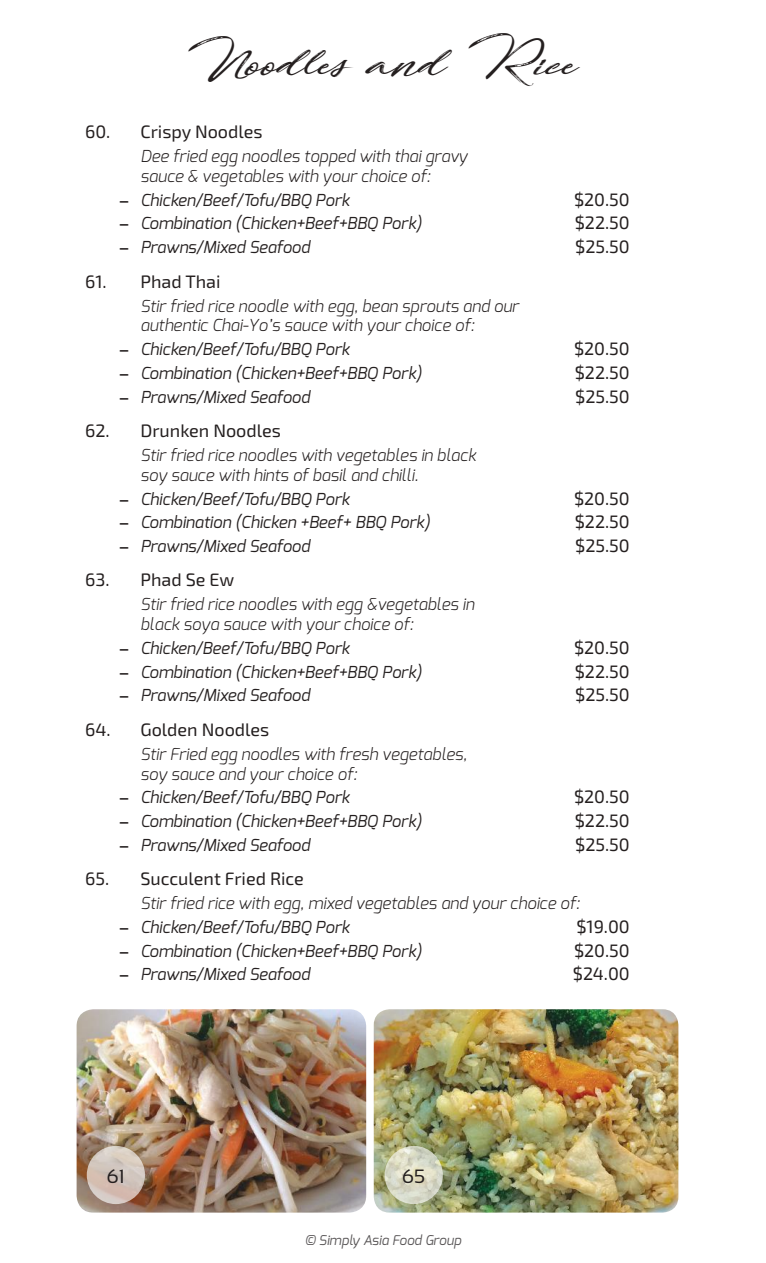
<style>
.page{position:relative;width:766px;height:1263px;background:#fff}
.page>*{position:absolute;margin:0;border:0;box-sizing:border-box;transform-origin:0 0}
.t1{font:42px "Fortunates December";color:#241f1f}
.t2{font:19.2px "Sansation";color:#241f1f}
.t3{font:18px "Exo 2";color:#241f1f}
.t4{font:italic 16.5px "Exo";color:#241f1f}
.t5{font:italic 300 16.5px/19.8px "Exo";color:#241f1f}
.t6{font:italic 13.5px "Exo";color:#5a5758}
.s1{font-family:"Optima";font-weight:700;font-style:normal}
.s2{font-weight:400}
</style>
<div class="page">
<img style="left:77px;top:1009px;width:289px;height:203px">
<img style="left:373px;top:1009px;width:305px;height:203px">
<svg style="left:87px;top:1146px;width:58px;height:58px;background:#d3c4bb"></svg>
<svg style="left:384px;top:1146px;width:59px;height:58px;background:#d8d9c5"></svg>
<h1 class="t1" style="left:187px;top:35px;width:393px">Noodles and Rice</h1>
<p class="t3" style="left:85px;top:121px;width:179px">60. Crispy Noodles</p>
<p class="t5" style="left:140px;top:146px;width:328px">Dee fried egg noodles topped with thai gravy sauce &amp; vegetables with your choice of:</p>
<p class="t4" style="left:119px;top:189px;width:232px"><span class="s1">−</span> Chicken/Beef/Tofu/BBQ Pork</p>
<p class="t3" style="left:574px;top:189px;width:57px">$20.50</p>
<p class="t4" style="left:119px;top:213px;width:304px"><span class="s1">−</span> Combination (Chicken+Beef+BBQ Pork)</p>
<p class="t3" style="left:574px;top:213px;width:57px">$22.50</p>
<p class="t4" style="left:119px;top:237px;width:192px"><span class="s1">−</span> Prawns/Mixed Seafood</p>
<p class="t3" style="left:575px;top:236px;width:56px">$25.50</p>
<p class="t3" style="left:85px;top:271px;width:137px">61. Phad Thai</p>
<p class="t5" style="left:140px;top:296px;width:380px">Stir fried rice noodle with egg, bean sprouts and our authentic Chai-Yo’s sauce with your choice of:</p>
<p class="t4" style="left:119px;top:339px;width:232px"><span class="s1">−</span> Chicken/Beef/Tofu/BBQ Pork</p>
<p class="t3" style="left:574px;top:338px;width:57px">$20.50</p>
<p class="t4" style="left:119px;top:362px;width:304px"><span class="s1">−</span> Combination (Chicken+Beef+BBQ Pork)</p>
<p class="t3" style="left:574px;top:362px;width:57px">$22.50</p>
<p class="t4" style="left:119px;top:386px;width:192px"><span class="s1">−</span> Prawns/Mixed Seafood</p>
<p class="t3" style="left:575px;top:386px;width:56px">$25.50</p>
<p class="t3" style="left:85px;top:420px;width:197px">62. Drunken Noodles</p>
<p class="t5" style="left:140px;top:445px;width:337px">Stir fried rice noodles with vegetables in black soy sauce with hints of basil and chilli.</p>
<p class="t4" style="left:119px;top:488px;width:232px"><span class="s1">−</span> Chicken/Beef/Tofu/BBQ Pork</p>
<p class="t3" style="left:574px;top:488px;width:57px">$20.50</p>
<p class="t4" style="left:119px;top:512px;width:312px"><span class="s1">−</span> Combination (Chicken +Beef+ BBQ Pork)</p>
<p class="t3" style="left:574px;top:511px;width:57px">$22.50</p>
<p class="t4" style="left:119px;top:535px;width:192px"><span class="s1">−</span> Prawns/Mixed Seafood</p>
<p class="t3" style="left:575px;top:535px;width:56px">$25.50</p>
<p class="t3" style="left:85px;top:569px;width:151px">63. Phad Se Ew</p>
<p class="t5" style="left:140px;top:594px;width:335px">Stir fried rice noodles with egg &amp;vegetables in black soya sauce with your choice of:</p>
<p class="t4" style="left:119px;top:637px;width:232px"><span class="s1">−</span> Chicken/Beef/Tofu/BBQ Pork</p>
<p class="t3" style="left:574px;top:637px;width:57px">$20.50</p>
<p class="t4" style="left:119px;top:661px;width:304px"><span class="s1">−</span> Combination (Chicken+Beef+BBQ Pork)</p>
<p class="t3" style="left:574px;top:661px;width:57px">$22.50</p>
<p class="t4" style="left:119px;top:685px;width:192px"><span class="s1">−</span> Prawns/Mixed Seafood</p>
<p class="t3" style="left:575px;top:684px;width:56px">$25.50</p>
<p class="t3" style="left:85px;top:719px;width:186px">64. Golden Noodles</p>
<p class="t5" style="left:140px;top:744px;width:328px">Stir Fried egg noodles with fresh vegetables, soy sauce and your choice of:</p>
<p class="t4" style="left:119px;top:787px;width:232px"><span class="s1">−</span> Chicken/Beef/Tofu/BBQ Pork</p>
<p class="t3" style="left:574px;top:786px;width:57px">$20.50</p>
<p class="t4" style="left:119px;top:810px;width:304px"><span class="s1">−</span> Combination (Chicken+Beef+BBQ Pork)</p>
<p class="t3" style="left:574px;top:810px;width:57px">$22.50</p>
<p class="t4" style="left:119px;top:834px;width:192px"><span class="s1">−</span> Prawns/Mixed Seafood</p>
<p class="t3" style="left:575px;top:834px;width:56px">$25.50</p>
<p class="t3" style="left:85px;top:868px;width:220px">65. Succulent Fried Rice</p>
<p class="t5" style="left:119px;top:891px;width:462px;line-height:23.7px;text-indent:21px">Stir fried rice with egg, mixed vegetables and your choice of: <span class="s1">−</span> <span class="s2">Chicken/Beef/Tofu/BBQ Pork</span></p>
<p class="t3" style="left:576px;top:916px;width:55px">$19.00</p>
<p class="t4" style="left:119px;top:940px;width:304px"><span class="s1">−</span> Combination (Chicken+Beef+BBQ Pork)</p>
<p class="t3" style="left:574px;top:940px;width:57px">$20.50</p>
<p class="t4" style="left:119px;top:964px;width:192px"><span class="s1">−</span> Prawns/Mixed Seafood</p>
<p class="t3" style="left:572px;top:963px;width:58px">$24.00</p>
<p class="t2" style="left:107px;top:1165px;width:19px">61</p>
<p class="t2" style="left:402px;top:1165px;width:24px">65</p>
<p class="t6" style="left:304px;top:1231px;width:158px">© Simply Asia Food Group</p>
</div>
